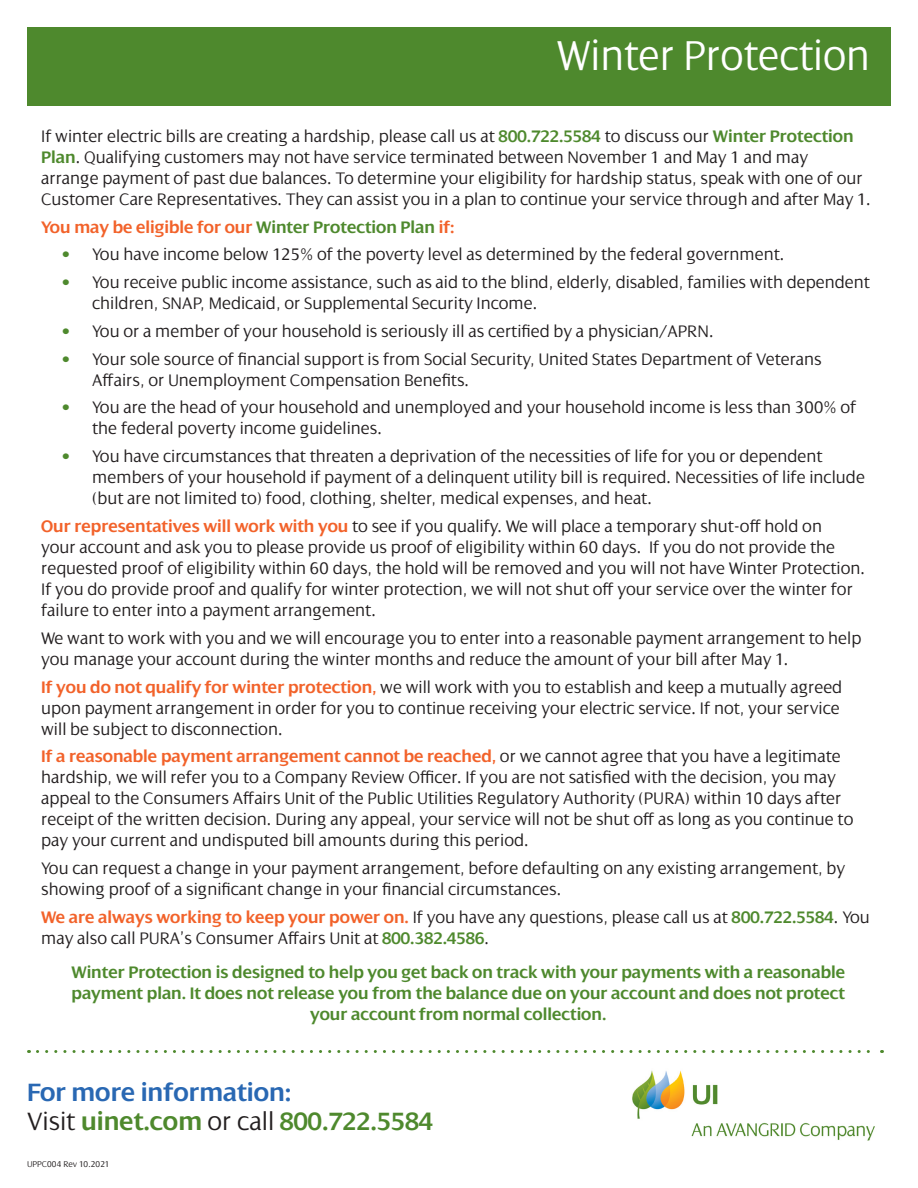
<style>
.page{position:relative;width:918px;height:1188px;background:#fff}
.page>*{position:absolute;margin:0;border:0;box-sizing:border-box;transform-origin:0 0}
.t1{font:300 45px "Dialog LT Pro";color:#fff;scale:.95 1}
.t2{font:600 27px/29.2px "Dialog LT Pro";color:#4e892d}
.t3{font:300 18px/21px "Dialog LT Pro";color:#231f20}
.t4{font:600 18px/21px "Dialog LT Pro";color:#4e892d;text-align:center}
.t5{font:600 18px "Dialog LT Pro";color:#f2622a}
.t6{font:300 9px "Dialog LT Pro";color:#231f20}
.s1{font-weight:600;color:#4e892d}
.s2{color:#4e892d}
.s3{font-weight:600;color:#f2622a}
.s4{color:#2968b3}
.s5{font-weight:300;color:#231f20}
</style>
<div class="page">
<div style="left:27px;top:27px;width:863px;height:79px;background:#4e892d"></div>
<img style="left:632px;top:1070px;width:243px;height:71px">
<svg style="left:37px;top:1050px;width:846px;height:3px"></svg>
<h1 class="t1" style="left:557px;top:31px;width:331px">Winter Protection</h1>
<p class="t3" style="left:41px;top:126px;width:831px">If winter electric bills are creating a hardship, please call us at <span class="s1">800.722.5584</span> to discuss our <span class="s1">Winter Protection Plan</span>. Qualifying customers may not have service terminated between November 1 and May 1 and may<br>arrange payment of past due balances. To determine your eligibility for hardship status, speak with one of our Customer Care Representatives. They can assist you in a plan to continue your service through and after May 1.</p>
<p class="t5" style="left:41px;top:217px;width:415px">You may be eligible for our <span class="s2">Winter Protection Plan</span> if:</p>
<p class="t3" style="left:61px;top:244px;width:725px"><span class="s2">•</span> You have income below 125% of the poverty level as determined by the federal government.</p>
<p class="t3" style="left:92px;top:272px;width:779px;text-indent:-31px"><span class="s2">•</span> You receive public income assistance, such as aid to the blind, elderly, disabled, families with dependent children, SNAP, Medicaid, or Supplemental Security Income.</p>
<p class="t3" style="left:61px;top:321px;width:654px"><span class="s2">•</span> You or a member of your household is seriously ill as certified by a physician/APRN.</p>
<p class="t3" style="left:92px;top:349px;width:731px;text-indent:-31px"><span class="s2">•</span> Your sole source of financial support is from Social Security, United States Department of Veterans<br>Affairs, or Unemployment Compensation Benefits.</p>
<p class="t3" style="left:92px;top:397px;width:766px;text-indent:-31px"><span class="s2">•</span> You are the head of your household and unemployed and your household income is less than 300% of the federal poverty income guidelines.</p>
<p class="t3" style="left:92px;top:446px;width:774px;text-indent:-31px"><span class="s2">•</span> You have circumstances that threaten a deprivation of the necessities of life for you or dependent members of your household if payment of a delinquent utility bill is required. Necessities of life include (but are not limited to) food, clothing, shelter, medical expenses, and heat.</p>
<p class="t3" style="left:41px;top:516px;width:826px"><span class="s3">Our representatives will work with you</span> to see if you qualify. We will place a temporary shut-off hold on<br>your account and ask you to please provide us proof of eligibility within 60 days. If you do not provide the requested proof of eligibility within 60 days, the hold will be removed and you will not have Winter Protection.<br>If you do provide proof and qualify for winter protection, we will not shut off your service over the winter for failure to enter into a payment arrangement.</p>
<p class="t3" style="left:41px;top:628px;width:822px">We want to work with you and we will encourage you to enter into a reasonable payment arrangement to help you manage your account during the winter months and reduce the amount of your bill after May 1.</p>
<p class="t3" style="left:41px;top:676px;width:803px"><span class="s3">If you do not qualify for winter protection,</span> we will work with you to establish and keep a mutually agreed upon payment arrangement in order for you to continue receiving your electric service. If not, your service will be subject to disconnection.</p>
<p class="t3" style="left:41px;top:746px;width:814px"><span class="s3">If a reasonable payment arrangement cannot be reached,</span> or we cannot agree that you have a legitimate hardship, we will refer you to a Company Review Officer. If you are not satisfied with the decision, you may appeal to the Consumers Affairs Unit of the Public Utilities Regulatory Authority (PURA) within 10 days after receipt of the written decision. During any appeal, your service will not be shut off as long as you continue to pay your current and undisputed bill amounts during this period.</p>
<p class="t3" style="left:41px;top:858px;width:805px">You can request a change in your payment arrangement, before defaulting on any existing arrangement, by showing proof of a significant change in your financial circumstances.</p>
<p class="t3" style="left:41px;top:907px;width:830px"><span class="s3">We are always working to keep your power on.</span> If you have any questions, please call us at <span class="s1">800.722.5584</span>. You may also call PURA’s Consumer Affairs Unit at <span class="s1">800.382.4586</span>.</p>
<p class="t4" style="left:71px;top:962px;width:775px">Winter Protection is designed to help you get back on track with your payments with a reasonable payment plan. It does not release you from the balance due on your account and does not protect your account from normal collection.</p>
<h2 class="t2" style="left:27px;top:1077px;width:408px"><span class="s4">For more information:<br></span><span class="s5">Visit</span> uinet.com <span class="s5">or call</span> 800.722.5584</h2>
<p class="t6" style="left:27px;top:1159px;width:84px">UPPC004 Rev 10.2021</p>
</div>
